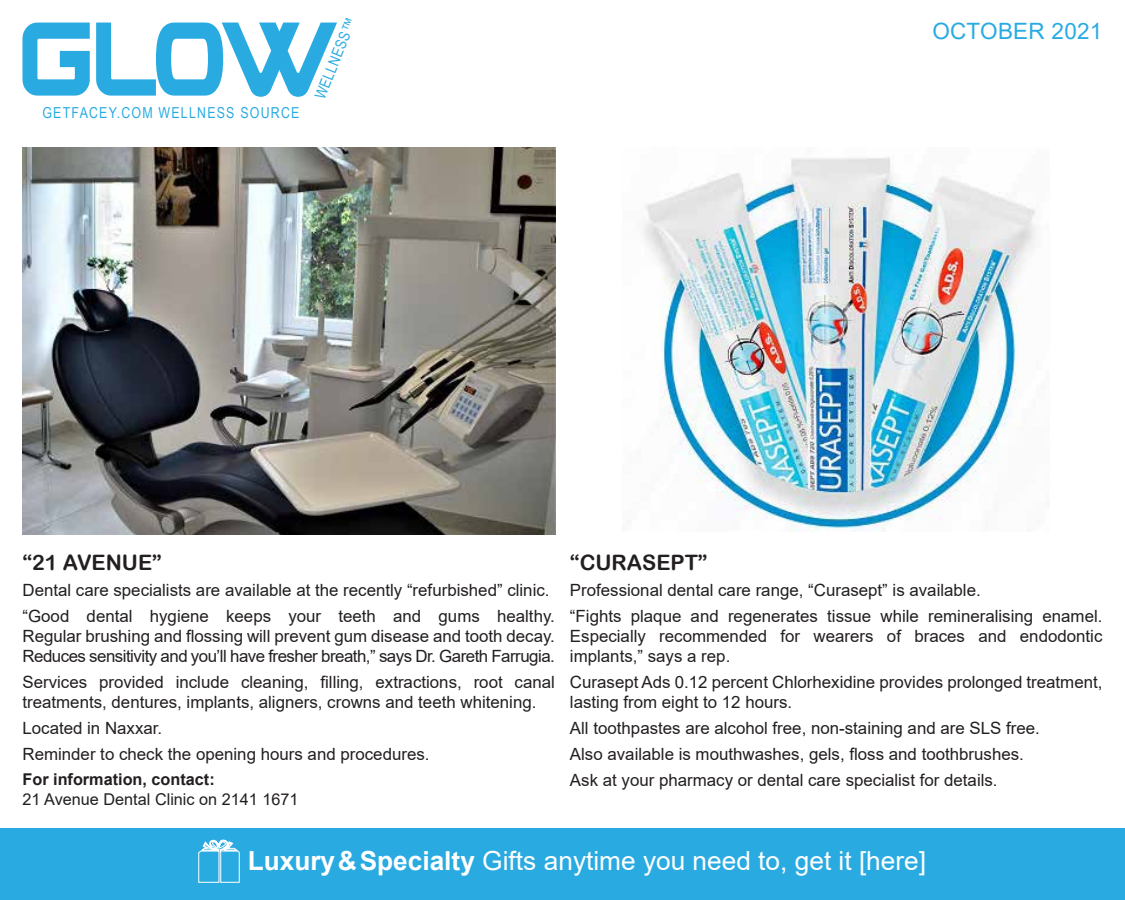
<style>
.page{position:relative;width:1125px;height:900px;background:#fff}
.page>*{position:absolute;margin:0;border:0;box-sizing:border-box;transform-origin:0 0}
.t1{font:26.25px "Arial";color:#fff}
.t2{font:22.5px "Arial";letter-spacing:.01em;color:#29abe2}
.t3{font:21.25px "Arial Rounded MT Bold";color:#231f20}
.t4{font:16.88px/25.9px "Arial";color:#231f20}
.t5{font:16.88px/20.2px "Arial";letter-spacing:-.03em;color:#231f20}
.t6{font:16.25px "Arial";color:#231f20}
.t7{font:700 16.25px "Arial";color:#231f20}
.t8{font:15.12px "Arial Narrow";letter-spacing:.08em;color:#29abe2}
.s1{font-family:"Arial"}
.s2{font-weight:700}
</style>
<div class="page">
<img style="left:22px;top:148px;width:533px;height:387px">
<img style="left:641px;top:157px;width:395px;height:375px">
<div style="left:0;top:828px;width:1125px;height:72px;background:#29abe2"></div>
<svg style="left:22px;top:23px;width:315px;height:74px"></svg>
<svg style="left:198px;top:839px;width:42px;height:44px"></svg>
<p class="t8" style="left:42px;top:101px;width:259px">GETFACEY.COM WELLNESS SOURCE</p>
<p class="t8" style="left:309px;top:94px;width:88px;rotate:-68deg">WELLNESS<span class="s1">™</span></p>
<h2 class="t2" style="left:932px;top:15px;width:172px">OCTOBER 2021</h2>
<p class="t3" style="left:22px;top:550px;width:141px">“21 AVENUE”</p>
<p class="t4" style="left:22px;top:577px;width:534px">Dental care specialists are available at the recently “refurbished” clinic. “Good dental hygiene keeps your teeth and gums healthy.</p>
<p class="t5" style="left:22px;top:626px;width:534px">Regular brushing and flossing will prevent gum disease and tooth decay.<br>Reduces sensitivity and you’ll have fresher breath,” says Dr. Gareth Farrugia.</p>
<p class="t4" style="left:22px;top:672px;width:534px;line-height:20.2px">Services provided include cleaning, filling, extractions, root canal treatments, dentures, implants, aligners, crowns and teeth whitening.</p>
<p class="t4" style="left:22px;top:715px;width:409px">Located in Naxxar.<br>Reminder to check the opening hours and procedures.</p>
<p class="t7" style="left:22px;top:768px;width:194px">For information, contact:</p>
<p class="t6" style="left:22px;top:788px;width:278px">21 Avenue Dental Clinic on 2141 1671</p>
<p class="t3" style="left:570px;top:550px;width:139px">“CURASEPT”</p>
<p class="t4" style="left:570px;top:577px;width:534px">Professional dental care range, “Curasept” is available.<br>“Fights plaque and regenerates tissue while remineralising enamel.</p>
<p class="t4" style="left:570px;top:626px;width:534px;line-height:20.2px">Especially recommended for wearers of braces and endodontic implants,” says a rep.</p>
<p class="t4" style="left:570px;top:672px;width:534px;line-height:20.2px">Curasept Ads 0.12 percent Chlorhexidine provides prolonged treatment, lasting from eight to 12 hours.</p>
<p class="t4" style="left:570px;top:715px;width:471px">All toothpastes are alcohol free, non-staining and are SLS free.<br>Also available is mouthwashes, gels, floss and toothbrushes.<br>Ask at your pharmacy or dental care specialist for details.</p>
<h1 class="t1" style="left:248px;top:843px;width:680px"><span class="s2">Luxury &amp;Specialty</span> Gifts anytime you need to, get it [here]</h1>
</div>
